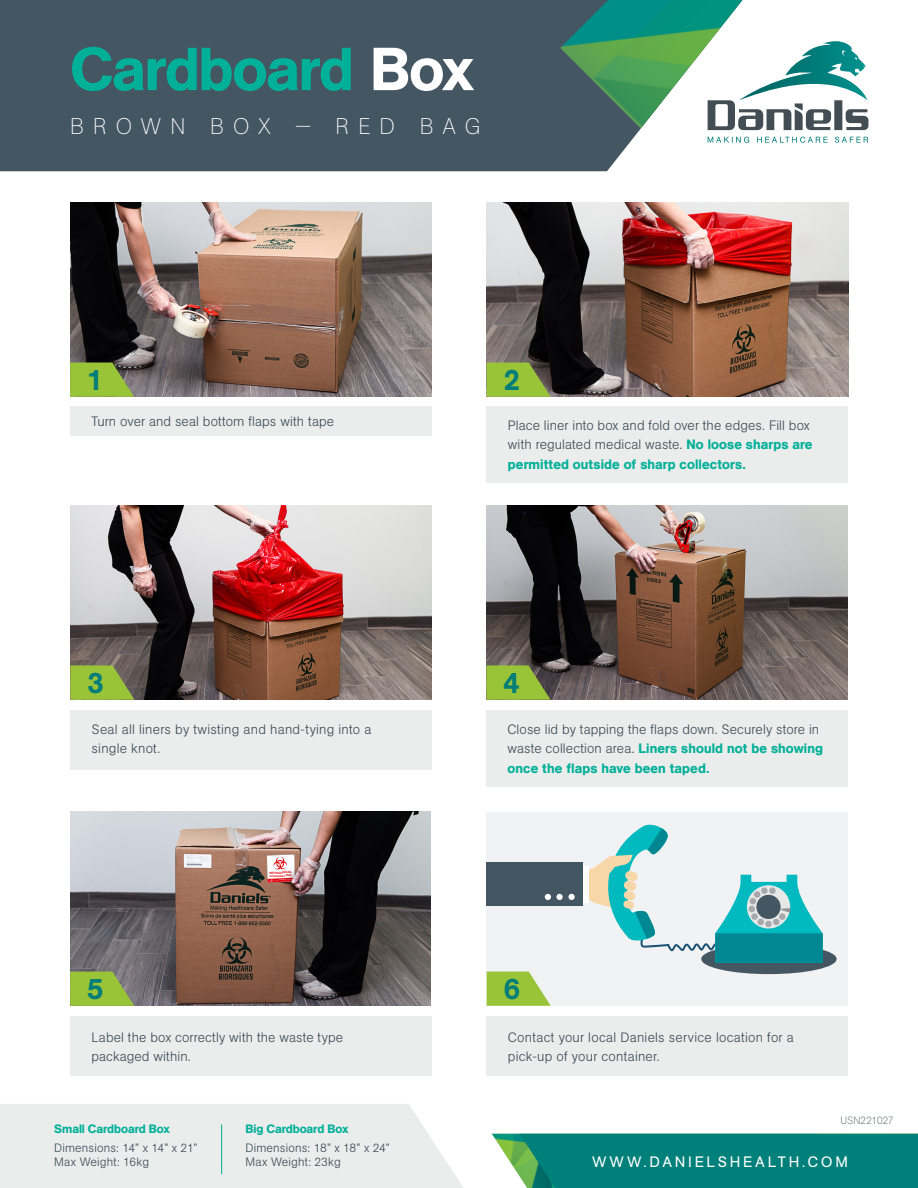
<style>
.page{position:relative;width:918px;height:1188px;background:#fff}
.page>*{position:absolute;margin:0;border:0;box-sizing:border-box;transform-origin:0 0}
.t1{font:500 60px "AG Book Pro";letter-spacing:-.02em;color:#00b098}
.t2{font:500 28.95px "AG Book Pro";color:#007c79}
.t3{font:200 22.5px "AG Book Pro";letter-spacing:.405em;color:#fff}
.t4{font:15px "AG Book Pro";letter-spacing:.18em;color:#fff}
.t5{font:300 13.5px/19.5px "AG Book Pro";letter-spacing:.01em;color:#3b4c58}
.t6{font:300 12px/14.4px "AG Book Pro";letter-spacing:.01em;color:#3b4c58}
.t7{font:500 12px "AG Book Pro";letter-spacing:-.005em;color:#00b098}
.t8{font:200 10.5px "AG Book Pro";letter-spacing:.02em;color:#3b4c58}
.t9{font:500 3px "AG Book Pro";color:#e30c13}
.t10{font:500 2.85px "AG Book Pro";color:#e30c13}
.s1{color:#fff}
.s2{font-weight:500;color:#00b098}
</style>
<div class="page">
<div style="left:487px;top:406px;width:361px;height:77px;background:#ebecec"></div>
<div style="left:486px;top:710px;width:362px;height:77px;background:#ebecec"></div>
<div style="left:70px;top:1017px;width:362px;height:59px;background:#ebecec"></div>
<div style="left:70px;top:710px;width:362px;height:60px;background:#ebecec"></div>
<div style="left:487px;top:1017px;width:361px;height:59px;background:#ebecec"></div>
<div style="left:70px;top:406px;width:362px;height:30px;background:#ebecec"></div>
<img style="left:70px;top:506px;width:362px;height:194px">
<img style="left:487px;top:203px;width:361px;height:194px">
<img style="left:70px;top:203px;width:362px;height:194px">
<svg style="left:492px;top:1134px;width:426px;height:54px;background:#0f877d"></svg>
<div style="left:0;top:1104px;width:463px;height:84px;background:#ebecec"></div>
<div style="left:0;top:0;width:741px;height:171px;background:#455663"></div>
<img style="left:560px;top:0;width:183px;height:129px">
<svg style="left:708px;top:137px;width:160px;height:6px"></svg>
<svg style="left:708px;top:41px;width:160px;height:89px"></svg>
<img style="left:486px;top:506px;width:362px;height:194px">
<img style="left:70px;top:812px;width:361px;height:194px">
<div style="left:487px;top:812px;width:361px;height:194px;background:#f1f2f3"></div>
<div style="left:701px;top:944px;width:136px;height:30px;background:#455663;border-radius:50%"></div>
<div style="left:579px;top:866px;width:10px;height:36px;background:#fff"></div>
<div style="left:487px;top:862px;width:96px;height:44px;background:#455663"></div>
<div style="left:568px;top:894px;width:7px;height:6px;background:#fff;border-radius:50%"></div>
<div style="left:556px;top:894px;width:7px;height:6px;background:#fff;border-radius:50%"></div>
<svg style="left:545px;top:894px;width:6px;height:6px"></svg>
<svg style="left:587px;top:824px;width:237px;height:139px"></svg>
<hr style="left:221px;top:1124px;width:1px;height:50px;background:#00b098">
<svg style="left:70px;top:363px;width:64px;height:34px;background:#91b23e"></svg>
<svg style="left:70px;top:972px;width:64px;height:34px;background:#95b744"></svg>
<svg style="left:487px;top:363px;width:64px;height:34px;background:#8cad39"></svg>
<svg style="left:487px;top:972px;width:64px;height:34px"></svg>
<svg style="left:70px;top:665px;width:64px;height:35px;background:#91b13e"></svg>
<svg style="left:486px;top:665px;width:64px;height:35px;background:#8bac3a"></svg>
<svg style="left:267px;top:854px;width:32px;height:30px"></svg>
<h1 class="t1" style="left:70px;top:30px;width:406px">Cardboard <span class="s1">Box</span></h1>
<h3 class="t3" style="left:70px;top:111px;width:412px">BROWN BOX — RED BAG</h3>
<h2 class="t2" style="left:87px;top:361px;width:18px">1</h2>
<p class="t5" style="left:91px;top:411px;width:244px">Turn over and seal bottom flaps with tape</p>
<h2 class="t2" style="left:504px;top:361px;width:18px">2</h2>
<p class="t5" style="left:508px;top:415px;width:306px">Place liner into box and fold over the edges. Fill box with regulated medical waste. <span class="s2">No loose sharps are permitted outside of sharp collectors.</span></p>
<h2 class="t2" style="left:87px;top:664px;width:18px">3</h2>
<h2 class="t2" style="left:504px;top:664px;width:18px">4</h2>
<p class="t5" style="left:92px;top:719px;width:281px">Seal all liners by twisting and hand-tying into a single knot.</p>
<h2 class="t2" style="left:87px;top:970px;width:18px">5</h2>
<p class="t9" style="left:269px;top:871px;width:24px;rotate:-2deg">PATHOLOGICAL</p>
<p class="t10" style="left:270px;top:874px;width:23px;rotate:-2deg">Incineration Only</p>
<p class="t5" style="left:507px;top:719px;width:317px">Close lid by tapping the flaps down. Securely store in waste collection area. <span class="s2">Liners should not be showing once the flaps have been taped.</span></p>
<h2 class="t2" style="left:504px;top:970px;width:18px">6</h2>
<p class="t5" style="left:91px;top:1027px;width:253px">Label the box correctly with the waste type packaged within.</p>
<p class="t5" style="left:508px;top:1027px;width:287px">Contact your local Daniels service location for a pick-up of your container.</p>
<p class="t7" style="left:54px;top:1121px;width:117px">Small Cardboard Box</p>
<p class="t6" style="left:54px;top:1140px;width:145px">Dimensions: 14” x 14” x 21”<br>Max Weight: 16kg</p>
<p class="t7" style="left:246px;top:1121px;width:105px">Big Cardboard Box</p>
<p class="t6" style="left:246px;top:1140px;width:146px">Dimensions: 18” x 18” x 24”<br>Max Weight: 23kg</p>
<p class="t8" style="left:840px;top:1114px;width:55px">USN221027</p>
<p class="t4" style="left:592px;top:1152px;width:257px">WWW.DANIELSHEALTH.COM</p>
</div>
